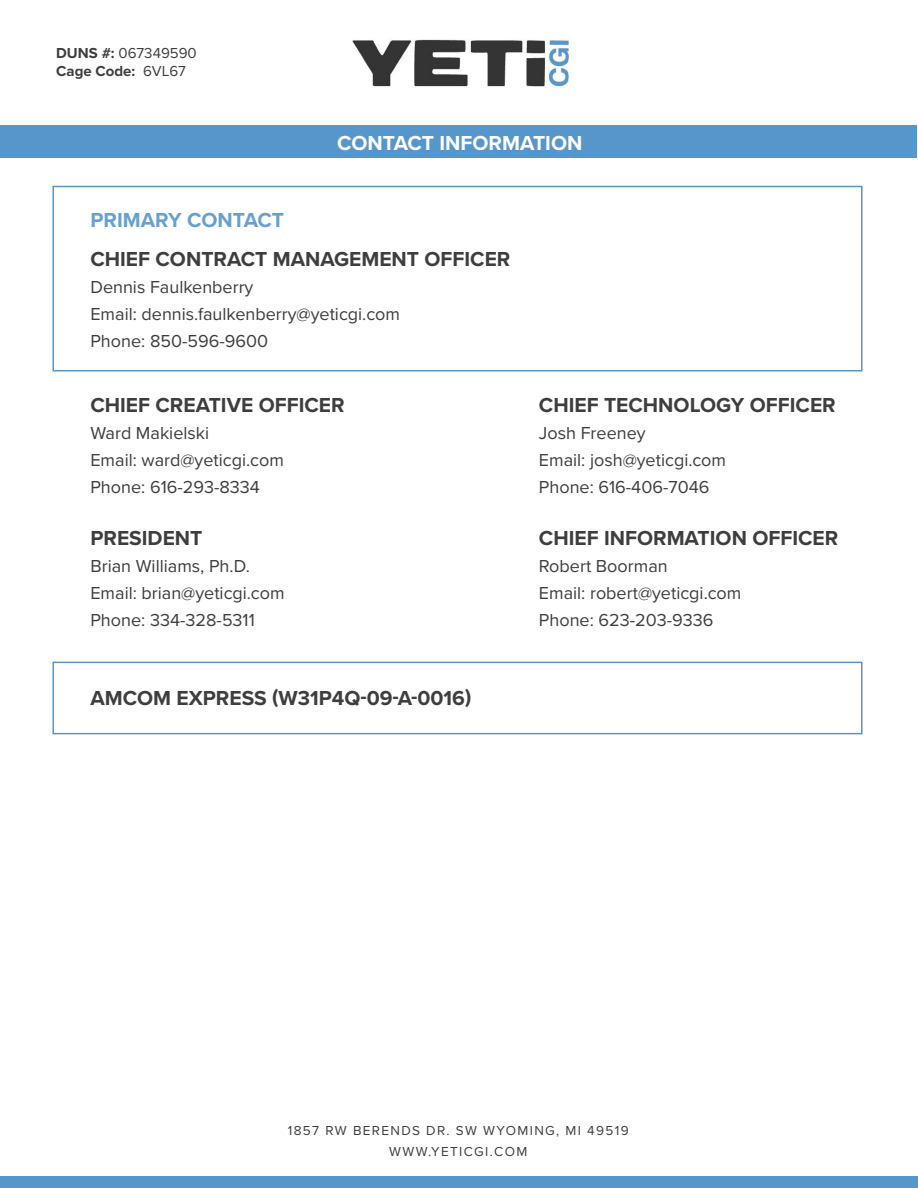
<style>
.page{position:relative;width:918px;height:1188px;background:#fff}
.page>*{position:absolute;margin:0;border:0;box-sizing:border-box;transform-origin:0 0}
.t1{font:700 21px "Proxima Nova";color:#3e3e3f}
.t2{font:700 21px "Proxima Nova";color:#fff}
.t3{font:700 21px "Proxima Nova";color:#68a0d0}
.t4{font:18px "Proxima Nova";color:#3e3e3f}
.t5{font:15px "Proxima Nova";color:#3e3e3f}
.t6{font:700 15px "Proxima Nova";color:#3e3e3f}
.t7{font:13.5px "Proxima Nova";letter-spacing:.1em;color:#3e3e3f}
.s1{font-weight:700}
.s2{font-weight:400}
</style>
<div class="page">
<div style="left:1px;top:1177px;width:917px;height:11px;background:#5796cb"></div>
<div style="left:52px;top:662px;width:810px;height:72px;border:2px solid #5796cb"></div>
<div style="left:52px;top:186px;width:810px;height:186px;border:2px solid #5796cb"></div>
<div style="left:1px;top:126px;width:916px;height:32px;background:#5796cb"></div>
<img style="left:352px;top:38px;width:218px;height:49px">
<p class="t5" style="left:56px;top:42px;width:142px"><span class="s1">DUNS #:</span> 067349590</p>
<p class="t6" style="left:56px;top:60px;width:131px">Cage Code: <span class="s2">6VL67</span></p>
<p class="t3" style="left:90px;top:204px;width:195px">PRIMARY CONTACT</p>
<p class="t2" style="left:337px;top:127px;width:247px">CONTACT INFORMATION</p>
<p class="t1" style="left:90px;top:243px;width:422px">CHIEF CONTRACT MANAGEMENT OFFICER</p>
<p class="t4" style="left:90px;top:273px;width:165px">Dennis Faulkenberry</p>
<p class="t4" style="left:90px;top:300px;width:311px">Email: dennis.faulkenberry@yeticgi.com</p>
<p class="t4" style="left:90px;top:327px;width:179px">Phone: 850-596-9600</p>
<p class="t1" style="left:90px;top:389px;width:256px">CHIEF CREATIVE OFFICER</p>
<p class="t4" style="left:90px;top:419px;width:120px">Ward Makielski</p>
<p class="t4" style="left:90px;top:446px;width:195px">Email: ward@yeticgi.com</p>
<p class="t4" style="left:90px;top:473px;width:171px">Phone: 616-293-8334</p>
<p class="t1" style="left:90px;top:522px;width:114px">PRESIDENT</p>
<p class="t4" style="left:90px;top:552px;width:161px">Brian Williams, Ph.D.</p>
<p class="t4" style="left:90px;top:579px;width:196px">Email: brian@yeticgi.com</p>
<p class="t4" style="left:90px;top:606px;width:166px">Phone: 334-328-5311</p>
<p class="t1" style="left:90px;top:683px;width:382px">AMCOM EXPRESS (W31P4Q-09-A-0016)</p>
<p class="t1" style="left:539px;top:389px;width:298px">CHIEF TECHNOLOGY OFFICER</p>
<p class="t4" style="left:539px;top:419px;width:108px">Josh Freeney</p>
<p class="t4" style="left:539px;top:446px;width:189px">Email: josh@yeticgi.com</p>
<p class="t4" style="left:539px;top:473px;width:172px">Phone: 616-406-7046</p>
<p class="t1" style="left:539px;top:522px;width:301px">CHIEF INFORMATION OFFICER</p>
<p class="t4" style="left:539px;top:553px;width:130px">Robert Boorman</p>
<p class="t4" style="left:539px;top:580px;width:204px">Email: robert@yeticgi.com</p>
<p class="t4" style="left:539px;top:607px;width:176px">Phone: 623-203-9336</p>
<p class="t7" style="left:288px;top:1120px;width:342px">1857 RW BERENDS DR. SW WYOMING, MI 49519</p>
<p class="t7" style="left:389px;top:1141px;width:140px">WWW.YETICGI.COM</p>
</div>
